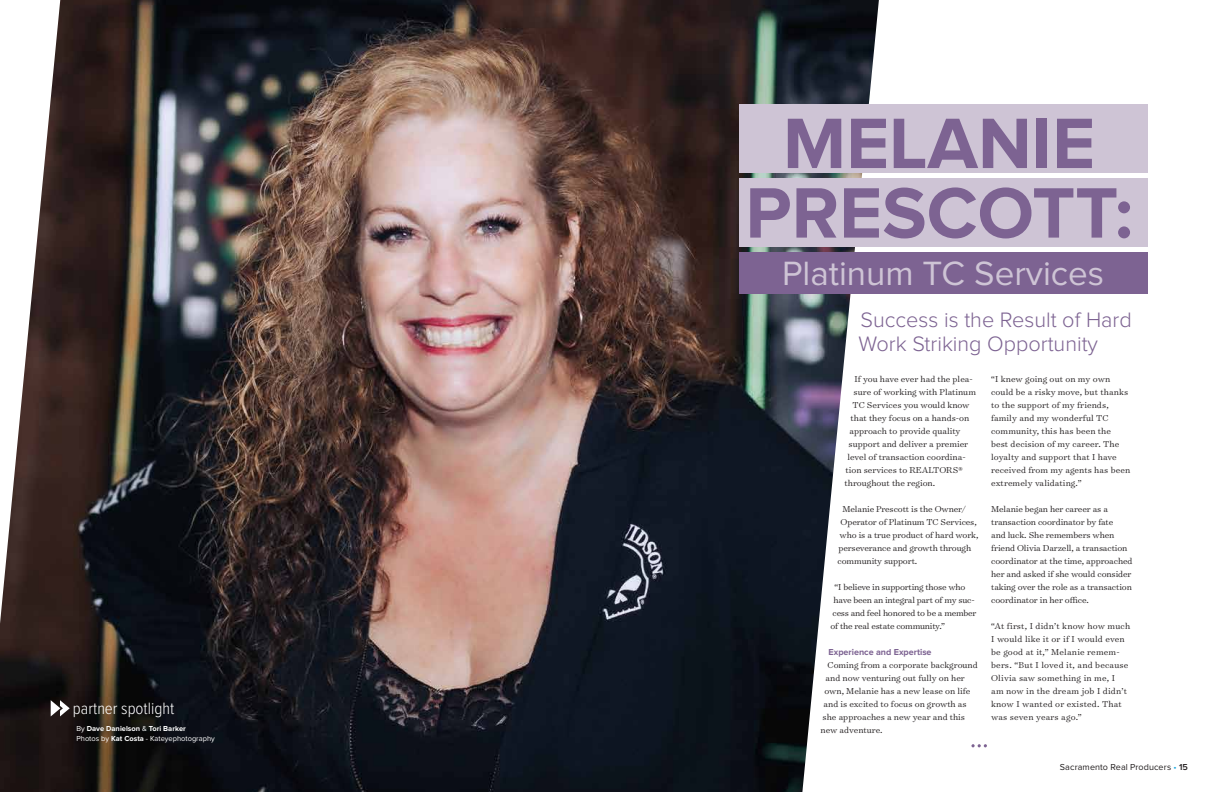
<style>
.page{position:relative;width:1224px;height:792px;background:#fff}
.page>*{position:absolute;margin:0;border:0;box-sizing:border-box;transform-origin:0 0}
.t1{font:700 74px "Proxima Nova";color:#7d6392}
.t2{font:34.9px "Proxima Nova";color:#cec4d5}
.t3{font:300 21.7px/23.7px "Proxima Nova";color:#7d6392}
.t4{font:300 17px "Proxima Nova Cond";color:#fff}
.t5{font:300 9.8px/13px "Surveyor Text";color:#231f20}
.t6{font:300 9.8px/13px "Surveyor Text";letter-spacing:.02em;color:#231f20}
.t7{font:300 9.8px "Surveyor Text";letter-spacing:-.02em;color:#231f20}
.t8{font:9px "Proxima Nova";letter-spacing:.01em;color:#231f20}
.t9{font:700 9px "Proxima Nova";color:#7d6392}
.t10{font:700 7.5px/10px "Proxima Nova";color:#fff}
.s1{font-weight:400}
.s2{color:#19a8e0}
.s3{font-weight:600}
</style>
<div class="page">
<img style="left:0;top:0;width:879px;height:792px">
<div style="left:739px;top:252px;width:408px;height:42px;background:#7d6392"></div>
<div style="left:739px;top:104px;width:408px;height:69px;background:#cec4d5"></div>
<div style="left:739px;top:178px;width:408px;height:69px;background:#cec4d5"></div>
<svg style="left:51px;top:700px;width:19px;height:16px"></svg>
<svg style="left:971px;top:744px;width:16px;height:3px"></svg>
<h3 class="t4" style="left:73px;top:700px;width:103px">partner spotlight</h3>
<p class="t10" style="left:76px;top:724px;width:140px"><span class="s1">By</span> Dave Danielson <span class="s1">&amp;</span> Tori Barker<br><span class="s1">Photos by</span> Kat Costa <span class="s1">- Kateyephotography</span></p>
<h1 class="t1" style="left:783px;top:110px;width:314px">MELANIE</h1>
<h1 class="t1" style="left:745px;top:179px;width:389px">PRESCOTT:</h1>
<h2 class="t2" style="left:782px;top:253px;width:324px">Platinum TC Services</h2>
<h3 class="t3" style="left:859px;top:309px;width:275px">Success is the Result of Hard<br>Work Striking Opportunity</h3>
<p class="t5" style="left:855px;top:372px;width:120px">If you have ever had the plea-</p>
<p class="t5" style="left:854px;top:385px;width:124px">sure of working with Platinum</p>
<p class="t5" style="left:853px;top:398px;width:118px">TC Services you would know</p>
<p class="t5" style="left:851px;top:411px;width:120px">that they focus on a hands-on</p>
<p class="t5" style="left:850px;top:424px;width:112px">approach to provide quality</p>
<p class="t5" style="left:849px;top:437px;width:121px">support and deliver a premier</p>
<p class="t5" style="left:848px;top:450px;width:120px">level of transaction coordina-</p>
<p class="t5" style="left:846px;top:463px;width:119px">tion services to REALTORS®</p>
<p class="t5" style="left:845px;top:476px;width:92px">throughout the region.</p>
<p class="t5" style="left:843px;top:502px;width:125px">Melanie Prescott is the Owner/</p>
<p class="t5" style="left:841px;top:515px;width:138px">Operator of Platinum TC Services,</p>
<p class="t5" style="left:840px;top:528px;width:140px">who is a true product of hard work,</p>
<p class="t5" style="left:839px;top:541px;width:134px">perseverance and growth through</p>
<p class="t5" style="left:838px;top:554px;width:81px">community support.</p>
<p class="t7" style="left:835px;top:581px;width:132px">“I believe in supporting those who</p>
<p class="t7" style="left:834px;top:594px;width:143px">have been an integral part of my suc-</p>
<p class="t7" style="left:833px;top:607px;width:145px">cess and feel honored to be a member</p>
<p class="t7" style="left:831px;top:620px;width:116px">of the real estate community.”</p>
<p class="t9" style="left:829px;top:648px;width:105px">Experience and Expertise</p>
<p class="t5" style="left:828px;top:658px;width:152px">Coming from a corporate background</p>
<p class="t5" style="left:826px;top:671px;width:141px">and now venturing out fully on her</p>
<p class="t5" style="left:825px;top:684px;width:147px">own, Melanie has a new lease on life</p>
<p class="t5" style="left:824px;top:697px;width:145px">and is excited to focus on growth as</p>
<p class="t5" style="left:823px;top:710px;width:144px">she approaches a new year and this</p>
<p class="t5" style="left:821px;top:723px;width:64px">new adventure.</p>
<p class="t5" style="left:991px;top:372px;width:141px">“I knew going out on my own could be a risky move, but thanks to the support of my friends, family and my wonderful TC community, this has been the best decision of my career. The loyalty and support that I have received from my agents has been extremely validating.”</p>
<p class="t5" style="left:991px;top:502px;width:143px">Melanie began her career as a transaction coordinator by fate<br>and luck. She remembers when friend Olivia Darzell, a transaction coordinator at the time, approached her and asked if she would consider taking over the role as a transaction coordinator in her office.</p>
<p class="t6" style="left:991px;top:619px;width:141px">“At first, I didn’t know how much<br>I would like it or if I would even be good at it,” Melanie remem&shy;bers. “But I loved it, and because<br>Olivia saw something in me, I<br>am now in the dream job I didn’t know I wanted or existed. That was seven years ago.”</p>
<p class="t8" style="left:1060px;top:762px;width:130px">Sacramento Real Producers <span class="s2">•</span> <span class="s3">15</span></p>
</div>
